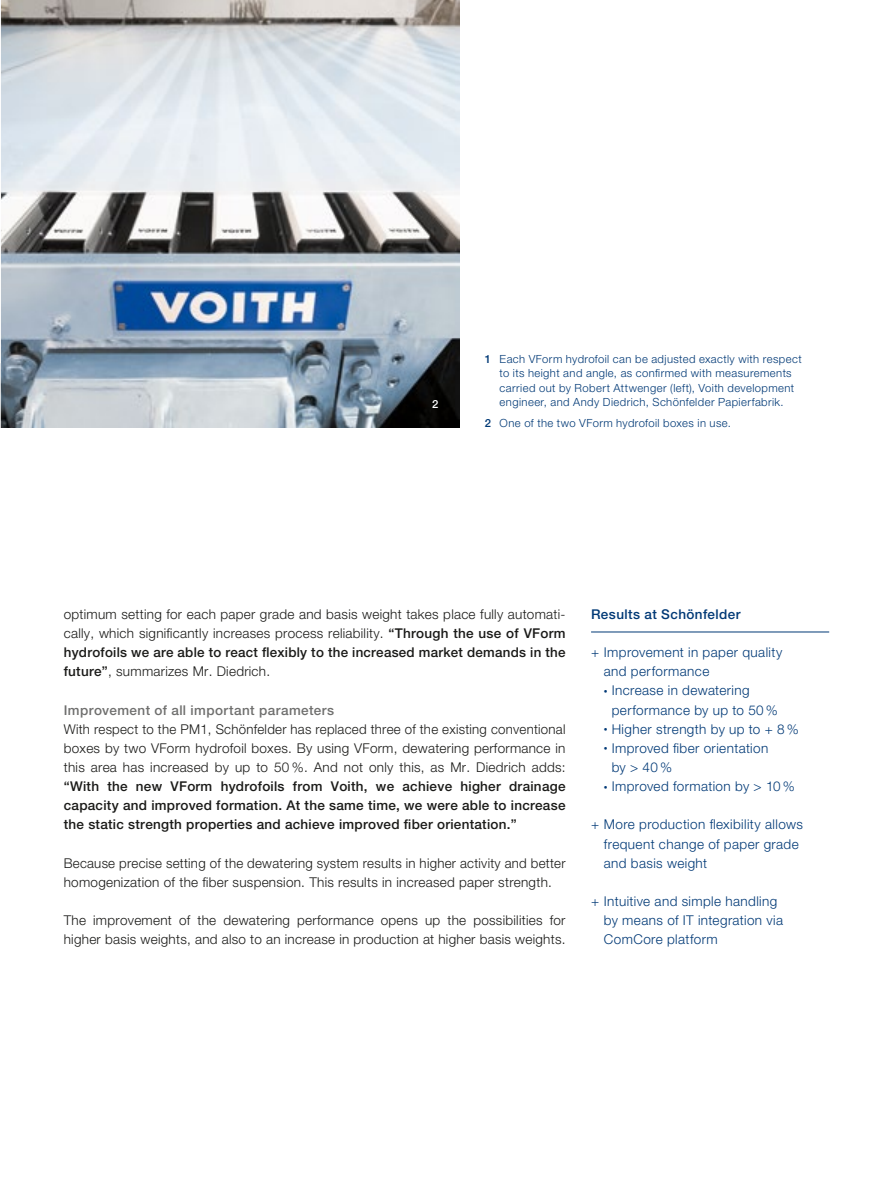
<style>
.page{position:relative;width:893px;height:1191px;background:#fff}
.page>*{position:absolute;margin:0;border:0;box-sizing:border-box;transform-origin:0 0}
.t1{font:300 13.5px/19.2px "Helvetica Neue LT";letter-spacing:.02em;color:#1a1a18;text-align:justify}
.t2{font:300 13.5px/19.2px "Helvetica Neue LT Pro";letter-spacing:.03em;color:#003976}
.t3{font:500 13.5px/19.2px "Helvetica Neue LT";letter-spacing:.02em;color:#1a1a18;text-align:justify}
.t4{font:500 13.5px "Helvetica Neue LT Pro";letter-spacing:.03em;color:#6f6f6e}
.t5{font:500 13.5px "Helvetica Neue LT Pro";letter-spacing:.03em;color:#003976}
.t6{font:300 11.25px/14.4px "Helvetica Neue LT Pro";letter-spacing:.035em;color:#003976}
.t7{font:500 11.25px "Helvetica Neue LT Pro";color:#fff}
.s1{font-weight:500}
.s2{font-size:7.5px}
</style>
<div class="page">
<hr style="left:591px;top:631px;width:238px;height:1px;background:#003976">
<img style="left:1px;top:0;width:458px;height:427px">
<p class="t7" style="left:432px;top:397px;width:8px">2</p>
<p class="t6" style="left:500px;top:351px;width:304px;text-indent:-15px"><span class="s1">1</span> Each VForm hydrofoil can be adjusted exactly with respect to its height and angle, as confirmed with measurements carried out by Robert Attwenger (left), Voith development engineer, and Andy Diedrich, Schönfelder Papierfabrik.</p>
<p class="t6" style="left:485px;top:416px;width:248px"><span class="s1">2</span> One of the two VForm hydrofoil boxes in use.</p>
<p class="t1" style="left:64px;top:604px;width:503px">optimum setting for each paper grade and basis weight takes place fully automati&shy;cally, which significantly increases process reliability. <span class="s1">“Through the use of VForm hydrofoils we are able to react flexibly to the increased market demands in the future”</span>, summarizes Mr. Diedrich.</p>
<p class="t4" style="left:64px;top:701px;width:272px">Improvement of all important parameters</p>
<p class="t1" style="left:64px;top:719px;width:503px">With respect to the PM1, Schönfelder has replaced three of the existing conventional boxes by two VForm hydrofoil boxes. By using VForm, dewatering performance in this area has increased by up to 50 %. And not only this, as Mr. Diedrich adds:</p>
<p class="t3" style="left:64px;top:776px;width:503px">“With the new VForm hydrofoils from Voith, we achieve higher drainage capacity and improved formation. At the same time, we were able to increase the static strength properties and achieve improved fiber orientation.”</p>
<p class="t1" style="left:64px;top:853px;width:503px">Because precise setting of the dewatering system results in higher activity and better homogenization of the fiber suspension. This results in increased paper strength.</p>
<p class="t1" style="left:64px;top:910px;width:503px">The improvement of the dewatering performance opens up the possibilities for higher basis weights, and also to an increase in production at higher basis weights.</p>
<p class="t5" style="left:591px;top:606px;width:151px">Results at Schönfelder</p>
<p class="t2" style="left:604px;top:642px;width:180px;text-indent:-13px">+ Improvement in paper quality and performance</p>
<p class="t2" style="left:612px;top:681px;width:168px;text-indent:-8px"><span class="s2">•</span> Increase in dewatering performance by up to 50 %</p>
<p class="t2" style="left:604px;top:719px;width:197px"><span class="s2">•</span> Higher strength by up to + 8 %</p>
<p class="t2" style="left:612px;top:738px;width:158px;text-indent:-8px"><span class="s2">•</span> Improved fiber orientation by &gt; 40 %</p>
<p class="t2" style="left:604px;top:776px;width:192px"><span class="s2">•</span> Improved formation by &gt; 10 %</p>
<p class="t2" style="left:604px;top:814px;width:201px;text-indent:-13px">+ More production flexibility allows frequent change of paper grade and basis weight</p>
<p class="t2" style="left:604px;top:891px;width:181px;text-indent:-13px">+ Intuitive and simple handling by means of IT integration via<br>ComCore platform</p>
</div>
